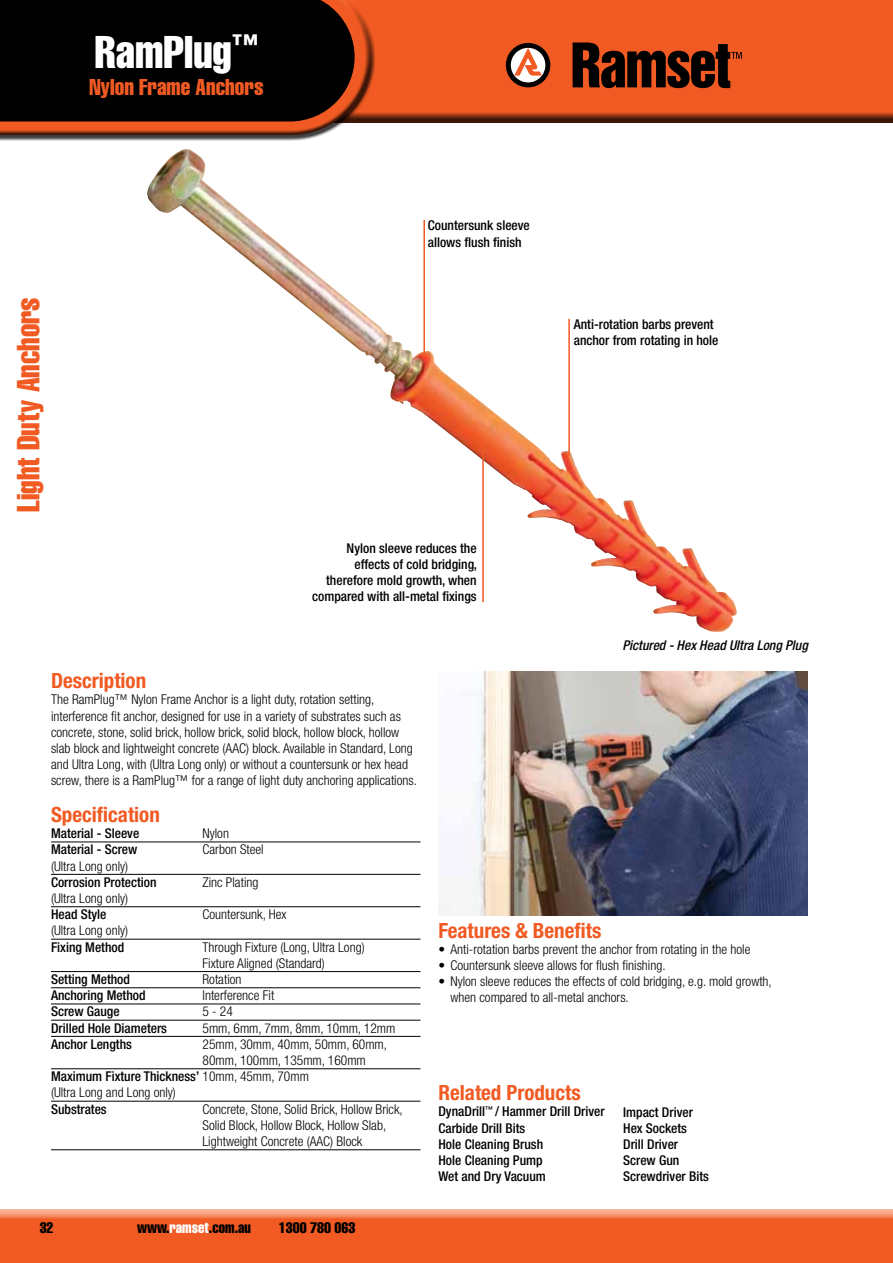
<style>
.page{position:relative;width:893px;height:1263px;background:#fff}
.page>*{position:absolute;margin:0;border:0;box-sizing:border-box;transform-origin:0 0}
.t1{font:extra-condensed 45px "Helvetica";color:#fff}
.t2{font:extra-condensed 31.5px "Helvetica";color:#f15a22}
.t3{font:extra-condensed 22.5px "Helvetica";color:#f15a22}
.t4{font:700 condensed 21px "Helvetica Neue";color:#f15a22}
.t5{font:extra-condensed 15px "Helvetica";color:#000}
.t6{font:300 condensed 13.5px/16.2px "Helvetica Neue";color:#000}
.t7{font:500 condensed 13.5px/16.2px "Helvetica Neue";color:#000}
.t8{font:italic 500 condensed 13.5px "Helvetica Neue";color:#000}
.s1{font-weight:300}
.s2{color:#fff}
</style>
<div class="page">
<div style="left:0;top:1209px;width:893px;height:54px;background:#000;opacity:.75"></div>
<div style="left:0;top:0;width:893px;height:124px;background:#000;opacity:.75"></div>
<div style="left:0;top:3px;width:375px;height:138px;background:#000;opacity:.75"></div>
<div style="left:0;top:0;width:355px;height:121px;background:#000"></div>
<svg style="left:506px;top:43px;width:44px;height:44px"></svg>
<svg style="left:573px;top:43px;width:169px;height:45px;background:#62240d"></svg>
<img style="left:469px;top:672px;width:339px;height:243px">
<img style="left:147px;top:149px;width:590px;height:483px">
<hr style="left:568px;top:319px;width:2px;height:137px;background:#f15a22">
<hr style="left:51px;top:841px;width:369px;height:1px;background:#000">
<hr style="left:51px;top:874px;width:369px;height:1px;background:#000">
<hr style="left:51px;top:906px;width:369px;height:1px;background:#000">
<hr style="left:51px;top:939px;width:369px;height:1px;background:#000">
<hr style="left:51px;top:971px;width:369px;height:1px;background:#000">
<hr style="left:51px;top:987px;width:369px;height:1px;background:#000">
<hr style="left:51px;top:1003px;width:369px;height:1px;background:#000">
<hr style="left:51px;top:1020px;width:369px;height:1px;background:#000">
<hr style="left:51px;top:1036px;width:369px;height:1px;background:#000">
<hr style="left:51px;top:1068px;width:369px;height:1px;background:#000">
<hr style="left:51px;top:1101px;width:369px;height:1px;background:#000">
<hr style="left:51px;top:1149px;width:369px;height:1px;background:#000">
<hr style="left:482px;top:439px;width:2px;height:163px;background:#f15a22">
<hr style="left:423px;top:220px;width:2px;height:138px;background:#f15a22">
<h1 class="t1" style="left:95px;top:24px;width:165px">RamPlug<sup>™</sup></h1>
<h3 class="t3" style="left:89px;top:73px;width:176px">Nylon Frame Anchors</h3>
<h2 class="t2" style="left:8px;top:512px;width:216px;rotate:-90deg">Light Duty Anchors</h2>
<p class="t7" style="left:428px;top:217px;width:103px">Countersunk sleeve allows flush finish</p>
<p class="t7" style="left:312px;top:539px;width:167px;text-align:right">Nylon sleeve reduces the effects of cold bridging, therefore mold growth, when compared with all-metal fixings</p>
<h3 class="t4" style="left:51px;top:668px;width:97px">Description</h3>
<p class="t6" style="left:51px;top:691px;width:367px">The RamPlug™ Nylon Frame Anchor is a light duty, rotation setting, interference fit anchor, designed for use in a variety of substrates such as concrete, stone, solid brick, hollow brick, solid block, hollow block, hollow slab block and lightweight concrete (AAC) block. Available in Standard, Long and Ultra Long, with (Ultra Long only) or without a countersunk or hex head screw, there is a RamPlug™ for a range of light duty anchoring applications.</p>
<p class="t7" style="left:574px;top:316px;width:146px">Anti-rotation barbs prevent anchor from rotating in hole</p>
<p class="t8" style="left:622px;top:637px;width:190px">Pictured -HexHead Ultra Long Plug</p>
<h3 class="t4" style="left:51px;top:802px;width:110px">Specification</h3>
<p class="t7" style="left:51px;top:825px;width:90px">Material - Sleeve</p>
<p class="t6" style="left:203px;top:825px;width:28px">Nylon</p>
<p class="t7" style="left:51px;top:841px;width:88px">Material - Screw</p>
<p class="t6" style="left:203px;top:841px;width:63px">Carbon Steel</p>
<p class="t6" style="left:51px;top:857px;width:79px">(Ultra Long only)</p>
<p class="t7" style="left:51px;top:874px;width:107px">Corrosion Protection</p>
<p class="t6" style="left:203px;top:874px;width:57px">Zinc Plating</p>
<p class="t6" style="left:51px;top:890px;width:79px">(Ultra Long only)</p>
<p class="t7" style="left:51px;top:906px;width:57px">Head Style</p>
<p class="t6" style="left:203px;top:906px;width:85px">Countersunk, Hex</p>
<p class="t6" style="left:51px;top:922px;width:79px">(Ultra Long only)</p>
<p class="t7" style="left:51px;top:938px;width:75px">Fixing Method</p>
<p class="t6" style="left:203px;top:938px;width:164px">Through Fixture (Long, Ultra Long)<br>Fixture Aligned (Standard)</p>
<p class="t7" style="left:51px;top:971px;width:80px">Setting Method</p>
<p class="t6" style="left:203px;top:971px;width:41px">Rotation</p>
<p class="t7" style="left:51px;top:987px;width:96px">Anchoring Method</p>
<p class="t6" style="left:203px;top:987px;width:73px">Interference Fit</p>
<p class="t7" style="left:51px;top:1003px;width:70px">Screw Gauge</p>
<p class="t6" style="left:203px;top:1003px;width:32px">5 - 24</p>
<p class="t7" style="left:51px;top:1019px;width:117px">Drilled Hole Diameters</p>
<p class="t6" style="left:203px;top:1019px;width:194px">5mm, 6mm, 7mm, 8mm, 10mm, 12mm</p>
<p class="t7" style="left:51px;top:1036px;width:82px">Anchor Lengths</p>
<p class="t6" style="left:203px;top:1036px;width:186px">25mm, 30mm, 40mm, 50mm, 60mm,</p>
<p class="t6" style="left:203px;top:1052px;width:165px">80mm, 100mm, 135mm, 160mm</p>
<p class="t7" style="left:51px;top:1068px;width:259px">Maximum Fixture Thickness’ <span class="s1">10mm, 45mm, 70mm</span></p>
<p class="t6" style="left:51px;top:1084px;width:126px">(Ultra Long and Long only)</p>
<p class="t7" style="left:51px;top:1100px;width:57px">Substrates</p>
<p class="t6" style="left:203px;top:1100px;width:202px">Concrete, Stone, Solid Brick, Hollow Brick,<br>Solid Block, Hollow Block, Hollow Slab,<br>Lightweight Concrete (AAC) Block</p>
<p class="t5" style="left:40px;top:1217px;width:15px">32</p>
<p class="t5" style="left:137px;top:1217px;width:115px">www.<span class="s2">ramset</span>.com.au</p>
<p class="t5" style="left:279px;top:1217px;width:78px">1300 780 063</p>
<h3 class="t4" style="left:438px;top:917px;width:164px">Features &amp; Benefits</h3>
<p class="t6" style="left:438px;top:941px;width:313px">• Anti-rotation barbs prevent the anchor from rotating in the hole</p>
<p class="t6" style="left:438px;top:957px;width:229px">• Countersunk sleeve allows for flush finishing.</p>
<p class="t6" style="left:450px;top:973px;width:323px;text-indent:-12px">• Nylon sleeve reduces the effects of cold bridging, e.g. mold growth, when compared to all-metal anchors.</p>
<h3 class="t4" style="left:438px;top:1080px;width:144px">Related Products</h3>
<p class="t7" style="left:438px;top:1103px;width:168px">DynaDrill<sup>™</sup> / Hammer Drill Driver<br>Carbide Drill Bits<br>Hole Cleaning Brush<br>Hole Cleaning Pump<br>Wet and Dry Vacuum</p>
<p class="t7" style="left:623px;top:1103px;width:87px">Impact Driver<br>Hex Sockets<br>Drill Driver<br>Screw Gun<br>Screwdriver Bits</p>
</div>
